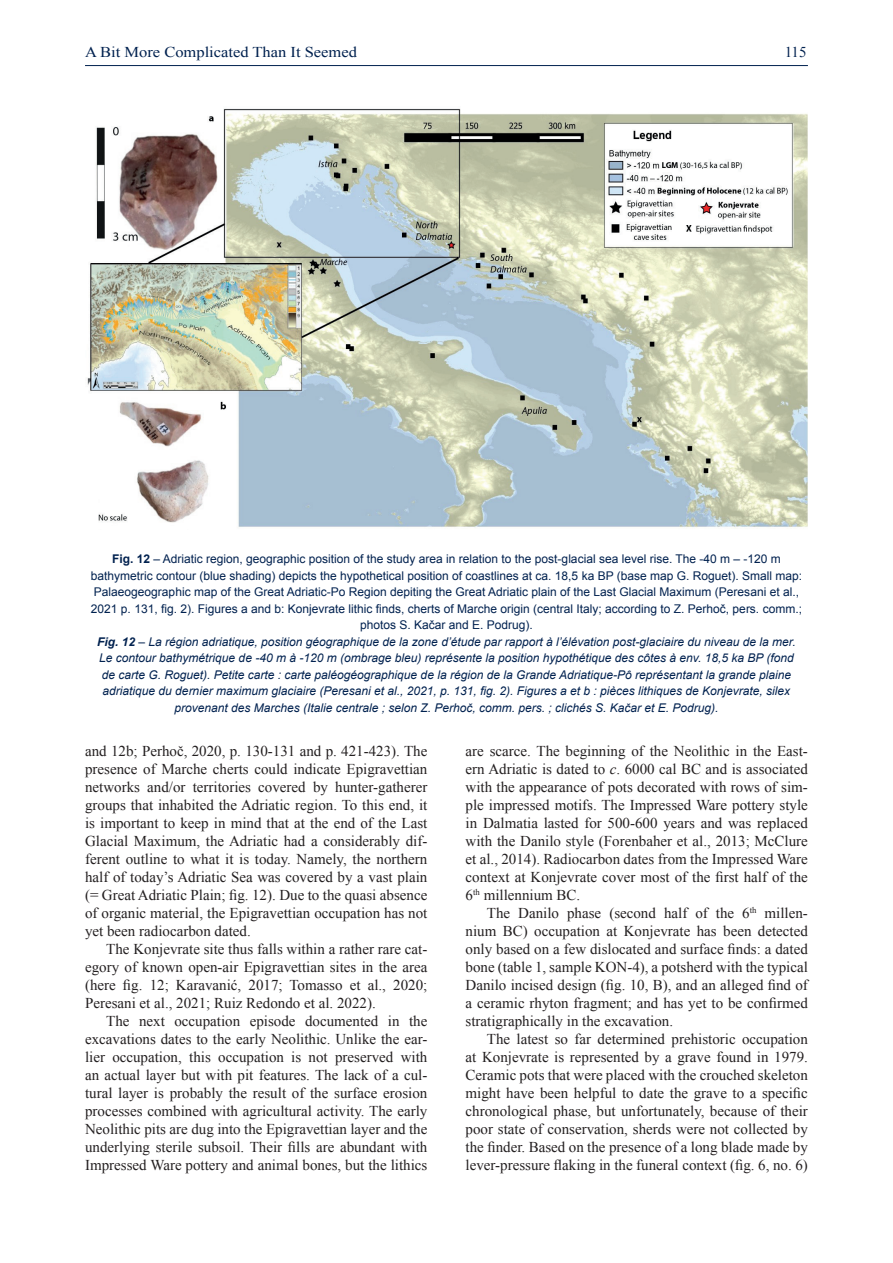
<style>
.page{position:relative;width:893px;height:1263px;background:#fff}
.page>*{position:absolute;margin:0;border:0;box-sizing:border-box;transform-origin:0 0}
.t1{font:15px/18px "Times New Roman";color:#231f20;text-align:justify}
.t2{font:15px "Times New Roman";color:#00214f;scale:1.1 1}
.t3{font:15px "Times New Roman";color:#00214f}
.t4{font:italic 12px/16.5px "Arial";color:#00214f;text-align:center}
.s1{font-weight:700;font-style:normal}
.s2{font-style:normal}
.s3{font-weight:700}
.s4{font-style:italic}
</style>
<div class="page">
<hr style="left:85px;top:65px;width:723px;height:1px;background:#00214f">
<img style="left:87px;top:108px;width:721px;height:421px">
<p class="t2" style="left:85px;top:42px;width:249px">A Bit More Complicated Than It Seemed</p>
<p class="t3" style="left:785px;top:42px;width:23px">115</p>
<p class="t4" style="left:91px;top:551px;width:713px"><span class="s1">Fig. 12</span> <span class="s2">– Adriatic region, geographic position of the study area in relation to the post-glacial sea level rise. The -40 m – -120 m bathymetric contour (blue shading) depicts the hypothetical position of coastlines at ca. 18,5 ka BP (base map G. Roguet). Small map:<br>Palaeogeographic map of the Great Adriatic-Po Region depiting the Great Adriatic plain of the Last Glacial Maximum (Peresani et al., 2021 p. 131, fig. 2). Figures a and b: Konjevrate lithic finds, cherts of Marche origin (central Italy; according to Z. Perhoč, pers. comm.; photos S. Kačar and E. Podrug).<br></span><span class="s3">Fig. 12</span> – La région adriatique, position géographique de la zone d’étude par rapport à l’élévation post-glaciaire du niveau de la mer.<br>Le contour bathymétrique de -40 m à -120 m (ombrage bleu) représente la position hypothétique des côtes à env. 18,5 ka BP (fond<br>de carte G. Roguet). Petite carte : carte paléogéographique de la région de la Grande Adriatique-Pô représentant la grande plaine adriatique du dernier maximum glaciaire (Peresani et al., 2021, p. 131, fig. 2). Figures a et b : pièces lithiques de Konjevrate, silex provenant des Marches (Italie centrale ; selon Z. Perhoč, comm. pers. ; clichés S. Kačar et E. Podrug).</p>
<p class="t1" style="left:85px;top:742px;width:344px">and 12b; Perhoč, 2020, p. 130-131 and p. 421-423). The presence of Marche cherts could indicate Epigravettian networks and/or territories covered by hunter-gatherer groups that inhabited the Adriatic region. To this end, it is important to keep in mind that at the end of the Last Glacial Maximum, the Adriatic had a considerably dif&shy;ferent outline to what it is today. Namely, the northern half of today’s Adriatic Sea was covered by a vast plain (= Great Adriatic Plain; fig. 12). Due to the quasi absence of organic material, the Epigravettian occupation has not yet been radiocarbon dated.</p>
<p class="t1" style="left:85px;top:940px;width:344px;text-indent:21px">The Konjevrate site thus falls within a rather rare cat&shy;egory of known open-air Epigravettian sites in the area (here fig. 12; Karavanić, 2017; Tomasso et al., 2020; Peresani et al., 2021; Ruiz Redondo et al. 2022).</p>
<p class="t1" style="left:85px;top:1012px;width:344px;text-indent:21px">The next occupation episode documented in the excavations dates to the early Neolithic. Unlike the ear&shy;lier occupation, this occupation is not preserved with an actual layer but with pit features. The lack of a cul&shy;tural layer is probably the result of the surface erosion processes combined with agricultural activity. The early Neolithic pits are dug into the Epigravettian layer and the underlying sterile subsoil. Their fills are abundant with Impressed Ware pottery and animal bones, but the lithics</p>
<p class="t1" style="left:466px;top:742px;width:344px">are scarce. The beginning of the Neolithic in the East&shy;ern Adriatic is dated to <span class="s4">c</span>. 6000 cal BC and is associated with the appearance of pots decorated with rows of sim&shy;ple impressed motifs. The Impressed Ware pottery style in Dalmatia lasted for 500-600 years and was replaced with the Danilo style (Forenbaher et al., 2013; McClure et al., 2014). Radiocarbon dates from the Impressed Ware context at Konjevrate cover most of the first half of the 6<sup>th</sup> millennium BC.</p>
<p class="t1" style="left:466px;top:904px;width:344px;text-indent:21px">The Danilo phase (second half of the 6<sup>th</sup> millen&shy;nium BC) occupation at Konjevrate has been detected only based on a few dislocated and surface finds: a dated bone (table 1, sample KON-4), a potsherd with the typical Danilo incised design (fig. 10, B), and an alleged find of a ceramic rhyton fragment; and has yet to be confirmed stratigraphically in the excavation.</p>
<p class="t1" style="left:466px;top:1030px;width:344px;text-indent:21px">The latest so far determined prehistoric occupation at Konjevrate is represented by a grave found in 1979.<br>Ceramic pots that were placed with the crouched skeleton might have been helpful to date the grave to a specific chronological phase, but unfortunately, because of their poor state of conservation, sherds were not collected by the finder. Based on the presence of a long blade made by lever-pressure flaking in the funeral context (fig. 6, no. 6)</p>
</div>
